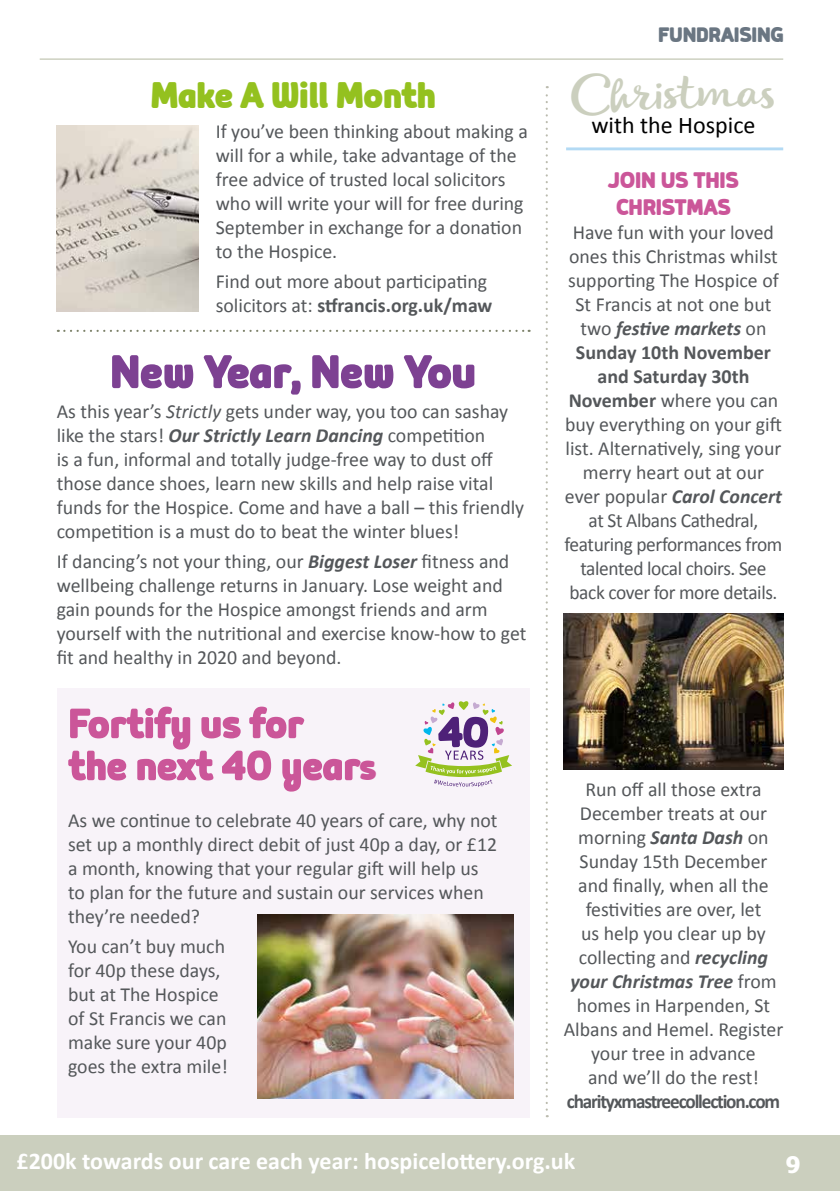
<style>
.page{position:relative;width:840px;height:1191px;background:#fff}
.page>*{position:absolute;margin:0;border:0;box-sizing:border-box;transform-origin:0 0}
.t1{font:900 58px "Mairy";letter-spacing:-.02em;color:#7d4192}
.t2{font:900 52px/42px "Mairy";letter-spacing:-.02em;color:#cb5699}
.t3{font:48px "Lifehack";letter-spacing:-.04em;color:#cbcfbe}
.t4{font:900 46px "Mairy";letter-spacing:-.02em;color:#94c11f}
.t5{font:900 28px/26px "Mairy";letter-spacing:-.01em;color:#cb5699}
.t6{font:800 26.4px "FS Lola";color:#fff}
.t7{font:900 26px "Mairy";letter-spacing:-.01em;color:#6a7682}
.t8{font:700 24px "Calibri";color:#fff}
.t9{font:24px "Calibri";color:#000}
.t10{font:20px/24px "Calibri";color:#54575a}
.t11{font:700 20px "Calibri";letter-spacing:-.06em;color:#54575a;scale:.96 1}
.s1{font-weight:700}
.s2{font-style:italic}
.s3{font-weight:700;font-style:italic}
.s4{font-size:46px}
</style>
<div class="page">
<div style="left:0;top:1136px;width:839px;height:55px;background:#cbcfbe"></div>
<hr style="left:40px;top:58px;width:742px;height:2px;background:#cbcfbe">
<svg style="left:58px;top:330px;width:471px;height:2px"></svg>
<hr style="left:565px;top:147px;width:217px;height:3px;background:#b3daf4">
<svg style="left:545px;top:86px;width:2px;height:1023px"></svg>
<div style="left:57px;top:688px;width:472px;height:429px;background:#f8f3f9"></div>
<svg style="left:415px;top:701px;width:97px;height:86px"></svg>
<img style="left:257px;top:914px;width:256px;height:184px">
<img style="left:57px;top:126px;width:142px;height:186px">
<img style="left:563px;top:613px;width:219px;height:156px">
<h3 class="t4" style="left:150px;top:68px;width:287px">Make A Will Month</h3>
<p class="t10" style="left:216px;top:118px;width:313px">If you’ve been thinking about making a will for a while, take advantage of the free advice of trusted local solicitors who will write your will for free during September in exchange for a donation to the Hospice.</p>
<p class="t10" style="left:216px;top:268px;width:278px">Find out more about participating solicitors at: <span class="s1">stfrancis.org.uk/maw</span></p>
<h1 class="t1" style="left:110px;top:337px;width:368px">New Year, New You</h1>
<p class="t10" style="left:57px;top:398px;width:469px">As this year’s <span class="s2">Strictly</span> gets under way, you too can sashay like the stars! <span class="s3">Our Strictly Learn Dancing</span> competition<br>is a fun, informal and totally judge-free way to dust off those dance shoes, learn new skills and help raise vital funds for the Hospice. Come and have a ball – this friendly competition is a must do to beat the winter blues!</p>
<p class="t10" style="left:57px;top:548px;width:471px">If dancing’s not your thing, our <span class="s3">Biggest Loser</span> fitness and wellbeing challenge returns in January. Lose weight and gain pounds for the Hospice amongst friends and arm yourself with the nutritional and exercise know-how to get fit and healthy in 2020 and beyond.</p>
<h2 class="t2" style="left:68px;top:701px;width:310px">Fortify us for<br>the next 40 year<span class="s4">s</span></h2>
<p class="t10" style="left:68px;top:807px;width:430px">As we continue to celebrate 40 years of care, why not set up a monthly direct debit of just 40p a day, or £12 a month, knowing that your regular gift will help us to plan for the future and sustain our services when they’re needed?</p>
<p class="t10" style="left:68px;top:933px;width:161px">You can’t buy much for 40p these days, but at The Hospice of St Francis we can make sure your 40p goes the extra mile!</p>
<h3 class="t7" style="left:657px;top:20px;width:127px">FUNDRAISING</h3>
<h3 class="t3" style="left:568px;top:57px;width:211px">Christmas</h3>
<p class="t9" style="left:591px;top:110px;width:165px">with the Hospice</p>
<h3 class="t5" style="left:608px;top:167px;width:132px">JOIN US THIS<br>CHRISTMAS</h3>
<p class="t10" style="left:564px;top:219px;width:219px;text-align:center">Have fun with your loved ones this Christmas whilst supporting The Hospice of<br>St Francis at not one but two <span class="s3">festive markets</span> on<br><span class="s1">Sunday 10th November and Saturday 30th<br>November</span> where you can buy everything on your gift list. Alternatively, sing your merry heart out at our ever popular <span class="s3">Carol Concert </span>at St Albans Cathedral, featuring performances from talented local choirs. See back cover for more details.</p>
<p class="t10" style="left:563px;top:777px;width:221px;text-align:center">Run off all those extra<br>December treats at our morning <span class="s3">Santa Dash</span> on<br>Sunday 15th December and finally, when all the festivities are over, let<br>us help you clear up by collecting and <span class="s3">recycling your Christmas Tree</span> from homes in Harpenden, St<br>Albans and Hemel. Register your tree in advance<br>and we’ll do the rest!</p>
<p class="t11" style="left:566px;top:1089px;width:224px">charityxmastreecollection.com</p>
<p class="t8" style="left:17px;top:1146px;width:560px">£200k towards our care each year: hospicelottery.org.uk</p>
<h3 class="t6" style="left:784px;top:1146px;width:17px">9</h3>
</div>
